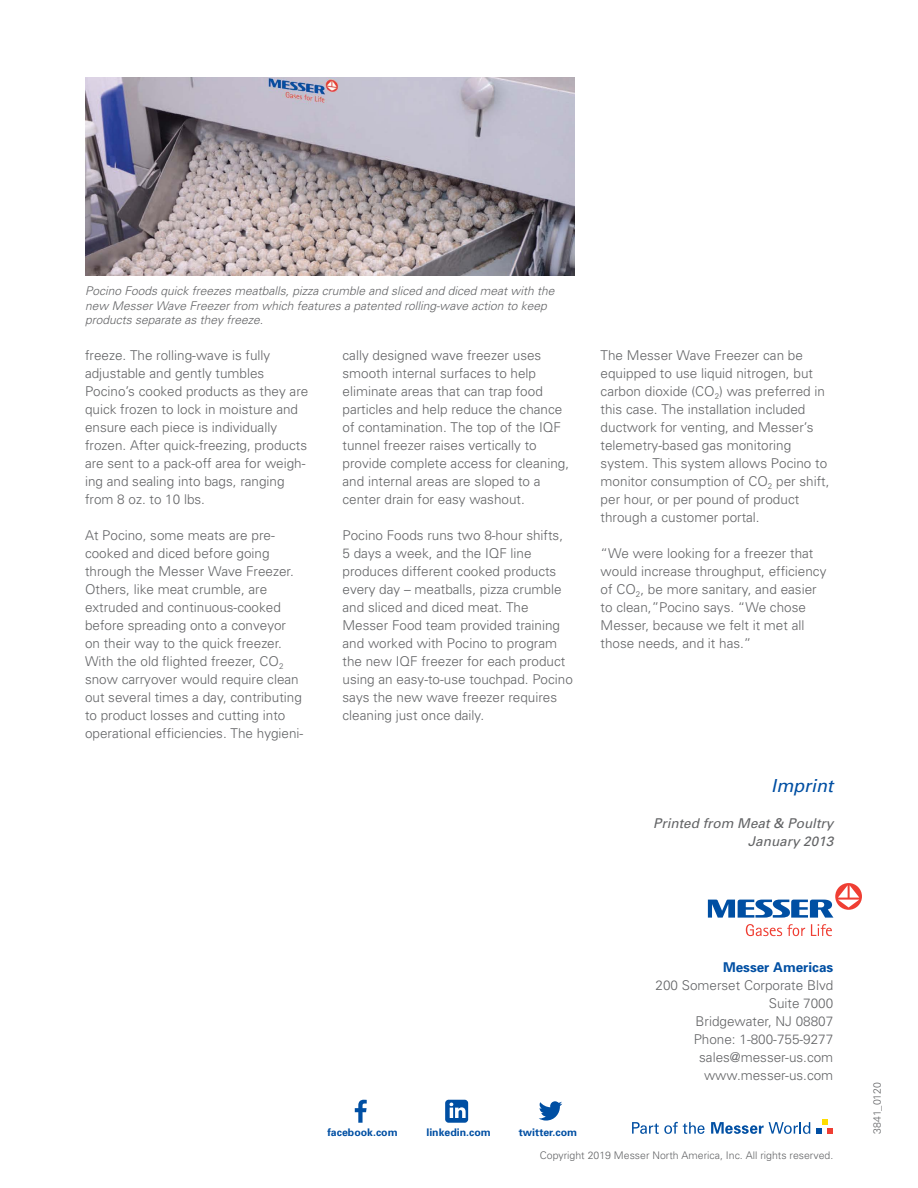
<style>
.page{position:relative;width:918px;height:1188px;background:#fff}
.page>*{position:absolute;margin:0;border:0;box-sizing:border-box;transform-origin:0 0}
.t1{font:italic 18px "Univers";color:#004fa3}
.t2{font:300 13.5px/18px "Univers";color:#636466}
.t3{font:italic 13.5px/18px "Univers";color:#636466;text-align:right}
.t4{font:700 13.5px "Univers";color:#004fa3}
.t5{font:italic 300 12px/14.4px "Univers";color:#636466}
.t6{font:300 10.5px "Univers";color:#636466}
.t7{font:700 10.5px "Univers";color:#004fa3}
</style>
<div class="page">
<svg style="left:632px;top:1122px;width:73px;height:12px"></svg>
<svg style="left:711px;top:1122px;width:99px;height:12px"></svg>
<svg style="left:816px;top:1119px;width:17px;height:15px"></svg>
<svg style="left:746px;top:924px;width:86px;height:12px"></svg>
<svg style="left:835px;top:883px;width:27px;height:27px"></svg>
<svg style="left:708px;top:885px;width:151px;height:33px"></svg>
<svg style="left:539px;top:1101px;width:23px;height:20px"></svg>
<svg style="left:355px;top:1100px;width:12px;height:23px"></svg>
<svg style="left:445px;top:1100px;width:23px;height:23px"></svg>
<img style="left:85px;top:77px;width:490px;height:198px">
<p class="t5" style="left:85px;top:284px;width:471px">Pocino Foods quick freezes meatballs, pizza crumble and sliced and diced meat with the new Messer Wave Freezer from which features a patented rolling-wave action to keep products separate as they freeze.</p>
<p class="t2" style="left:85px;top:346px;width:225px">freeze. The rolling-wave is fully adjustable and gently tumbles Pocino’s cooked products as they are quick frozen to lock in moisture and ensure each piece is individually frozen. After quick-freezing, products are sent to a pack-off area for weigh&shy;ing and sealing into bags, ranging from 8 oz. to 10 lbs.</p>
<p class="t2" style="left:85px;top:526px;width:220px">At Pocino, some meats are pre&shy;cooked and diced before going through the Messer Wave Freezer.<br>Others, like meat crumble, are extruded and continuous-cooked before spreading onto a conveyor on their way to the quick freezer.<br>With the old flighted freezer, CO<sub>2 </sub>snow carryover would require clean out several times a day, contributing to product losses and cutting into operational efficiencies. The hygieni-</p>
<p class="t2" style="left:343px;top:346px;width:228px">cally designed wave freezer uses smooth internal surfaces to help eliminate areas that can trap food particles and help reduce the chance of contamination. The top of the IQF tunnel freezer raises vertically to provide complete access for cleaning, and internal areas are sloped to a center drain for easy washout.</p>
<p class="t2" style="left:343px;top:526px;width:232px">Pocino Foods runs two 8-hour shifts, 5 days a week, and the IQF line produces different cooked products every day – meatballs, pizza crumble and sliced and diced meat. The Messer Food team provided training and worked with Pocino to program the new IQF freezer for each product using an easy-to-use touchpad. Pocino says the new wave freezer requires cleaning just once daily.</p>
<p class="t2" style="left:601px;top:346px;width:230px">The Messer Wave Freezer can be equipped to use liquid nitrogen, but carbon dioxide (CO<sub>2</sub>) was preferred in this case. The installation included ductwork for venting, and Messer’s telemetry-based gas monitoring system. This system allows Pocino to monitor consumption of CO<sub>2</sub> per shift, per hour, or per pound of product through a customer portal.</p>
<p class="t2" style="left:601px;top:544px;width:227px">“We were looking for a freezer that would increase throughput, efficiency of CO<sub>2</sub>, be more sanitary, and easier to clean,”Pocino says. “We chose Messer, because we felt it met all those needs, and it has.”</p>
<h1 class="t1" style="left:771px;top:775px;width:63px">Imprint</h1>
<p class="t3" style="left:653px;top:814px;width:182px">Printed from Meat &amp; Poultry<br>January 2013</p>
<p class="t7" style="left:327px;top:1126px;width:72px">facebook.com</p>
<p class="t7" style="left:426px;top:1126px;width:66px">linkedin.com</p>
<p class="t7" style="left:519px;top:1126px;width:60px">twitter.com</p>
<p class="t4" style="left:723px;top:959px;width:112px">Messer Americas</p>
<p class="t2" style="left:656px;top:976px;width:179px;text-align:right">200 Somerset Corporate Blvd<br>Suite 7000<br>Bridgewater, NJ 08807<br>Phone: 1-800-755-9277 sales@messer-us.com www.messer-us.com</p>
<p class="t6" style="left:540px;top:1149px;width:295px">Copyright 2019 Messer North America, Inc. All rights reserved.</p>
<p class="t6" style="left:871px;top:1134px;width:53px;rotate:-90deg">3841_0120</p>
</div>
